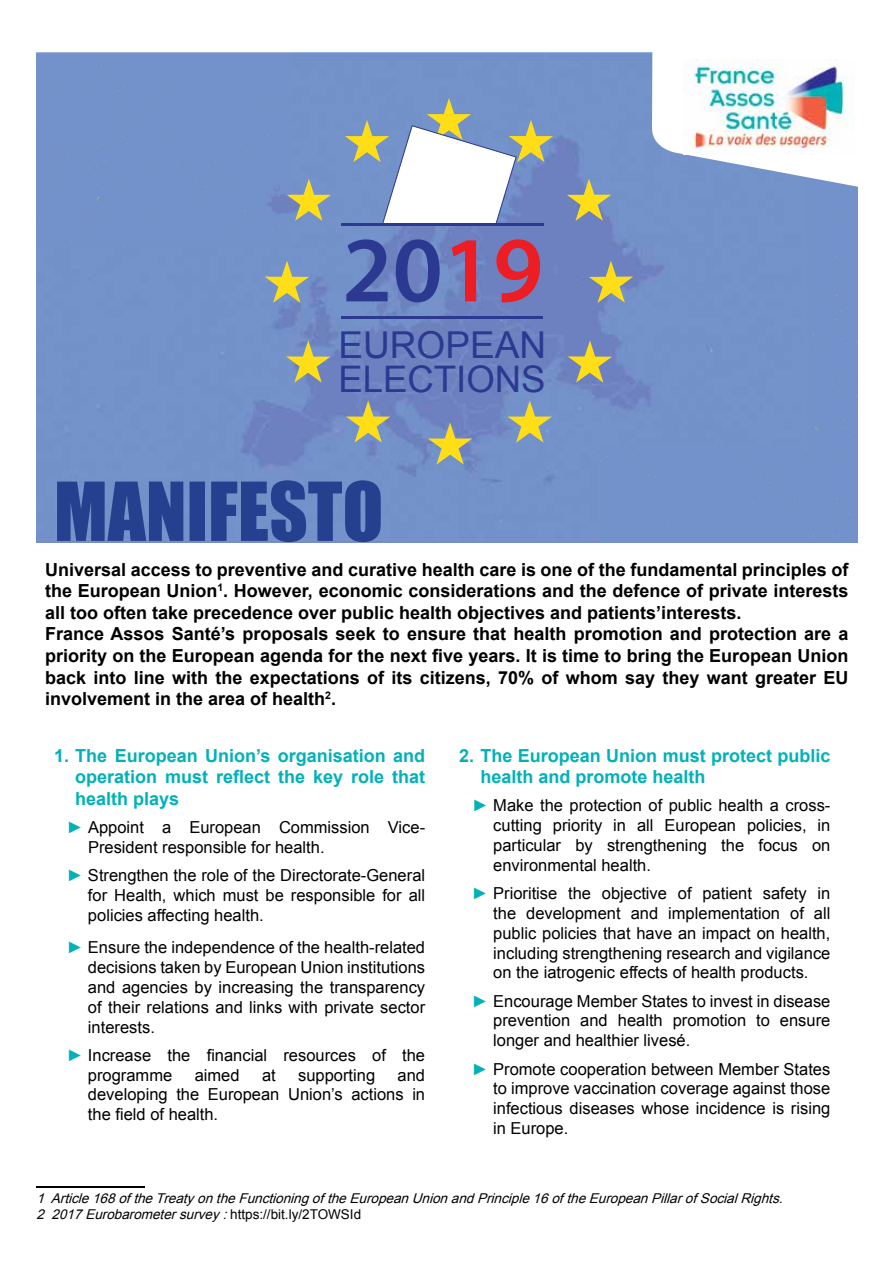
<style>
.page{position:relative;width:893px;height:1263px;background:#fff}
.page>*{position:absolute;margin:0;border:0;box-sizing:border-box;transform-origin:0 0}
.t1{font:37.05px "Arial";color:#2b3990}
.t2{font:36.6px "Arial";color:#2b3990}
.t3{font:700 18px/21.6px "Arial";color:#000}
.t4{font:700 18px/21.6px "Arial";color:#00b2b8;text-align:justify}
.t5{font:16.5px/19.8px "Arial";color:#000;text-align:justify}
.t6{font:italic 13.5px/16.2px "Arial";color:#000}
.s1{color:#00b2b8}
.s2{font-style:normal}
</style>
<div class="page">
<img style="left:37px;top:53px;width:820px;height:489px">
<svg style="left:57px;top:480px;width:324px;height:62px;background:#3d59a0"></svg>
<svg style="left:652px;top:52px;width:206px;height:137px"></svg>
<img style="left:684px;top:60px;width:171px;height:94px">
<hr style="left:37px;top:1186px;width:108px;height:2px;background:#000">
<svg style="left:287px;top:179px;width:44px;height:42px;background:#a0a98c"></svg>
<svg style="left:265px;top:261px;width:44px;height:42px;background:#a1ab8d"></svg>
<svg style="left:286px;top:340px;width:44px;height:43px;background:#9ea58c"></svg>
<svg style="left:346px;top:400px;width:44px;height:43px;background:#9ea48c"></svg>
<svg style="left:428px;top:422px;width:44px;height:43px;background:#9ea48c"></svg>
<svg style="left:508px;top:400px;width:44px;height:43px;background:#a0aa8f"></svg>
<svg style="left:568px;top:340px;width:44px;height:43px;background:#9c9f89"></svg>
<svg style="left:589px;top:261px;width:44px;height:42px;background:#9ea188"></svg>
<svg style="left:567px;top:179px;width:44px;height:42px;background:#9ea489"></svg>
<svg style="left:346px;top:239px;width:42px;height:62px;background:#5066ad"></svg>
<svg style="left:396px;top:239px;width:44px;height:63px;background:#4b5ca7"></svg>
<svg style="left:452px;top:240px;width:24px;height:61px"></svg>
<svg style="left:496px;top:239px;width:44px;height:63px;background:#af4c6e"></svg>
<hr style="left:341px;top:316px;width:202px;height:3px;background:#2b3990">
<svg style="left:345px;top:98px;width:208px;height:126px"></svg>
<hr style="left:342px;top:223px;width:202px;height:3px;background:#2b3990">
<h1 class="t1" style="left:338px;top:323px;width:209px">EUROPEAN</h1>
<h2 class="t2" style="left:338px;top:358px;width:209px">ELECTIONS</h2>
<p class="t3" style="left:45px;top:559px;width:805px">Universal access to preventive and curative health care is one of the fundamental principles of the European Union<sup>1</sup>. However, economic considerations and the defence of private interests all too often take precedence over public health objectives and patients’interests.<br>France Assos Santé’s proposals seek to ensure that health promotion and protection are a priority on the European agenda for the next five years. It is time to bring the European Union back into line with the expectations of its citizens, 70% of whom say they want greater EU involvement in the area of health<sup>2</sup>.</p>
<p class="t4" style="left:75px;top:746px;width:351px;text-indent:-21px">1. The European Union’s organisation and operation must reflect the key role that health plays</p>
<p class="t5" style="left:88px;top:819px;width:339px;text-indent:-21px"><span class="s1">►</span> Appoint a European Commission Vice-<br>President responsible for health.</p>
<p class="t5" style="left:88px;top:867px;width:339px;text-indent:-21px"><span class="s1">►</span> Strengthen the role of the Directorate-General for Health, which must be responsible for all policies affecting health.</p>
<p class="t5" style="left:88px;top:939px;width:339px;text-indent:-21px"><span class="s1">►</span> Ensure the independence of the health-related decisions taken by European Union institutions and agencies by increasing the transparency of their relations and links with private sector interests.</p>
<p class="t5" style="left:88px;top:1045px;width:339px;text-indent:-21px"><span class="s1">►</span> Increase the financial resources of the programme</p>
<p class="t5" style="left:88px;top:1066px;width:339px;text-indent:310px">and developing the European Union’s actions in the field of health.</p>
<p class="t5" style="left:195px;top:1066px;width:46px">aimed</p>
<p class="t5" style="left:262px;top:1066px;width:15px">at</p>
<p class="t5" style="left:298px;top:1066px;width:79px">supporting</p>
<p class="t4" style="left:480px;top:746px;width:351px;text-indent:-21px">2. The European Union must protect public health and promote health</p>
<p class="t5" style="left:493px;top:797px;width:339px;text-indent:-21px"><span class="s1">►</span> Make the protection of public health a cross&shy;cutting priority in all European policies, in particular by strengthening the focus on environmental health.</p>
<p class="t5" style="left:493px;top:885px;width:339px;text-indent:-21px"><span class="s1">►</span> Prioritise the objective of patient safety in the development and implementation of all public policies that have an impact on health, including strengthening research and vigilance on the iatrogenic effects of health products.</p>
<p class="t5" style="left:493px;top:992px;width:339px;text-indent:-21px"><span class="s1">►</span> Encourage Member States to invest in disease prevention and health promotion to ensure longer and healthier livesé.</p>
<p class="t5" style="left:493px;top:1060px;width:339px;text-indent:-21px"><span class="s1">►</span> Promote cooperation between Member States to improve vaccination coverage against those infectious diseases whose incidence is rising in Europe.</p>
<p class="t6" style="left:37px;top:1191px;width:751px">1 Article 168 of the Treaty on the Functioning of the European Union and Principle 16 of the European Pillarof SocialRights.<br>2 2017 Eurobarometersurvey :<span class="s2">https://bit.ly/2TOWSId</span></p>
</div>
